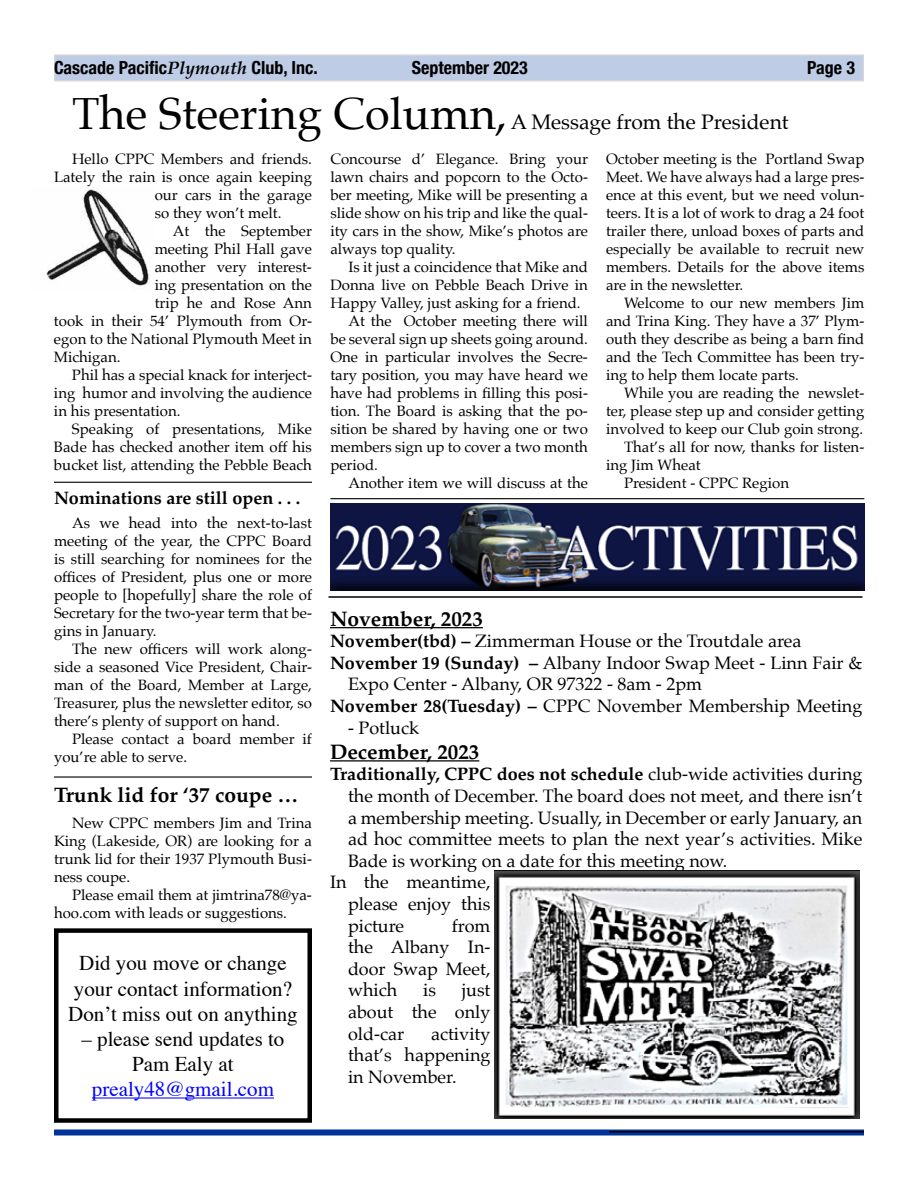
<style>
.page{position:relative;width:918px;height:1188px;background:#fff}
.page>*{position:absolute;margin:0;border:0;box-sizing:border-box;transform-origin:0 0}
.t1{font:21px/25.2px "Times";color:#000;text-align:center}
.t2{font:700 21px "Palatino";color:#000}
.t3{font:21px "Palatino";color:#000}
.t4{font:21px "Times";color:#00f}
.t5{font:18px/21.6px "Palatino";color:#000;text-align:justify}
.t6{font:700 18px "Palatino";color:#000}
.t7{font:700 condensed 18px "Helvetica Neue";color:#000}
.t8{font:15px/18px "Palatino";color:#000;text-align:justify}
.s1{font-family:"Palatino";font-style:italic;font-stretch:normal}
.s2{font-size:45px}
.s3{font-weight:700}
.s4{font-weight:400}
</style>
<div class="page">
<img style="left:46px;top:189px;width:104px;height:97px">
<div style="left:54px;top:54px;width:810px;height:27px;background:#bfcce6;border:2px solid #d3d5d6"></div>
<div style="left:54px;top:1130px;width:810px;height:6px;background:#039"></div>
<hr style="left:609px;top:1131px;width:255px;height:1px;background:#000">
<hr style="left:328px;top:596px;width:534px;height:2px;background:#000">
<hr style="left:330px;top:627px;width:153px;height:1px;background:#000">
<hr style="left:330px;top:760px;width:149px;height:2px;background:#000">
<img style="left:330px;top:503px;width:534px;height:88px">
<hr style="left:330px;top:498px;width:534px;height:1px;background:#000">
<hr style="left:92px;top:1097px;width:182px;height:2px;background:#00f">
<div style="left:54px;top:928px;width:258px;height:195px;border:4px solid #000"></div>
<img style="left:494px;top:870px;width:366px;height:248px">
<hr style="left:54px;top:482px;width:258px;height:1px;background:#000">
<hr style="left:54px;top:776px;width:258px;height:2px;background:#000">
<p class="t7" style="left:54px;top:53px;width:265px">Cascade Pacific<span class="s1">Plymouth</span> Club, Inc.</p>
<p class="t7" style="left:412px;top:53px;width:118px">September 2023</p>
<p class="t7" style="left:807px;top:53px;width:49px">Page 3</p>
<h1 class="t3" style="left:72px;top:104px;width:718px"><span class="s2">The Steering Column,</span> A Message from the President</h1>
<p class="t8" style="left:72px;top:150px;width:242px">Hello CPPC Members and friends.</p>
<p class="t8" style="left:54px;top:168px;width:260px">Lately the rain is once again keeping</p>
<p class="t8" style="left:155px;top:186px;width:159px">our cars in the garage</p>
<p class="t8" style="left:155px;top:204px;width:128px">so they won’t melt.</p>
<p class="t8" style="left:173px;top:222px;width:141px">At the September</p>
<p class="t8" style="left:155px;top:240px;width:159px">meeting Phil Hall gave</p>
<p class="t8" style="left:155px;top:258px;width:159px">another very interest-</p>
<p class="t8" style="left:155px;top:276px;width:159px">ing presentation on the</p>
<p class="t8" style="left:155px;top:294px;width:159px">trip he and Rose Ann</p>
<p class="t8" style="left:54px;top:312px;width:260px">took in their 54’ Plymouth from Or-</p>
<p class="t8" style="left:54px;top:330px;width:259px">egon to the National Plymouth Meet in</p>
<p class="t8" style="left:54px;top:348px;width:68px">Michigan.</p>
<p class="t8" style="left:72px;top:366px;width:242px">Phil has a special knack for interject-</p>
<p class="t8" style="left:54px;top:384px;width:259px">ing humor and involving the audience</p>
<p class="t8" style="left:54px;top:402px;width:128px">in his presentation.</p>
<p class="t8" style="left:72px;top:420px;width:241px">Speaking of presentations, Mike</p>
<p class="t8" style="left:54px;top:438px;width:260px">Bade has checked another item off his</p>
<p class="t8" style="left:54px;top:456px;width:259px">bucket list, attending the Pebble Beach</p>
<p class="t6" style="left:54px;top:482px;width:248px">Nominations are still open . . .</p>
<p class="t8" style="left:54px;top:514px;width:260px;text-indent:18px">As we head into the next-to-last meeting of the year, the CPPC Board is still searching for nominees for the offices of President, plus one or more people to [hopefully] share the role of Secretary for the two-year term that be&shy;gins in January.</p>
<p class="t8" style="left:54px;top:640px;width:260px;text-indent:18px">The new officers will work along&shy;side a seasoned Vice President, Chair&shy;man of the Board, Member at Large, Treasurer, plus the newsletter editor, so there’s plenty of support on hand.</p>
<p class="t8" style="left:54px;top:730px;width:259px;text-indent:18px">Please contact a board member if you’re able to serve.</p>
<h1 class="t2" style="left:54px;top:777px;width:246px">Trunk lid for ‘37 coupe …</h1>
<p class="t8" style="left:54px;top:814px;width:260px;text-indent:18px">New CPPC members Jim and Trina King (Lakeside, OR) are looking for a trunk lid for their 1937 Plymouth Busi&shy;ness coupe.</p>
<p class="t8" style="left:54px;top:886px;width:259px;text-indent:18px">Please email them at jimtrina78@ya&shy;hoo.com with leads or suggestions.</p>
<h1 class="t1" style="left:68px;top:949px;width:231px">Did you move or change your contact information?<br>Don’t miss out on anything</h1>
<h1 class="t1" style="left:82px;top:1025px;width:204px">– please send updates to<br>Pam Ealy at</h1>
<h1 class="t4" style="left:92px;top:1070px;width:184px">prealy48@gmail.com</h1>
<p class="t8" style="left:330px;top:150px;width:259px">Concourse d’ Elegance. Bring your lawn chairs and popcorn to the Octo&shy;ber meeting, Mike will be presenting a slide show on his trip and like the qual&shy;ity cars in the show, Mike’s photos are always top quality.</p>
<p class="t8" style="left:348px;top:258px;width:241px">Is it just a coincidence that Mike and</p>
<p class="t8" style="left:330px;top:276px;width:259px">Donna live on Pebble Beach Drive in</p>
<p class="t8" style="left:330px;top:294px;width:252px">Happy Valley, just asking for a friend.</p>
<p class="t8" style="left:348px;top:312px;width:241px">At the October meeting there will</p>
<p class="t8" style="left:330px;top:330px;width:259px">be several sign up sheets going around.</p>
<p class="t8" style="left:330px;top:348px;width:259px">One in particular involves the Secre-</p>
<p class="t8" style="left:330px;top:366px;width:259px">tary position, you may have heard we</p>
<p class="t8" style="left:330px;top:384px;width:259px">have had problems in filling this posi-</p>
<p class="t8" style="left:330px;top:402px;width:259px">tion. The Board is asking that the po-</p>
<p class="t8" style="left:330px;top:420px;width:259px">sition be shared by having one or two</p>
<p class="t8" style="left:330px;top:438px;width:259px">members sign up to cover a two month</p>
<p class="t8" style="left:330px;top:456px;width:49px">period.</p>
<p class="t8" style="left:348px;top:474px;width:241px">Another item we will discuss at the</p>
<p class="t8" style="left:606px;top:150px;width:260px">October meeting is the Portland Swap Meet. We have always had a large pres&shy;ence at this event, but we need volun&shy;teers. It is a lot of work to drag a 24 foot trailer there, unload boxes of parts and especially be available to recruit new members. Details for the above items are in the newsletter.</p>
<p class="t8" style="left:606px;top:294px;width:260px;text-indent:18px">Welcome to our new members Jim and Trina King. They have a 37’ Plym&shy;outh they describe as being a barn find and the Tech Committee has been try&shy;ing to help them locate parts.</p>
<p class="t8" style="left:624px;top:384px;width:242px">While you are reading the newslet-</p>
<p class="t8" style="left:606px;top:402px;width:260px">ter, please step up and consider getting</p>
<p class="t8" style="left:606px;top:420px;width:259px">involved to keep our Club goin strong.</p>
<p class="t8" style="left:624px;top:438px;width:242px">That’s all for now, thanks for listen-</p>
<p class="t8" style="left:606px;top:456px;width:96px">ing Jim Wheat</p>
<p class="t8" style="left:624px;top:474px;width:167px">President - CPPC Region</p>
<h1 class="t2" style="left:330px;top:600px;width:154px">November, 2023</h1>
<p class="t5" style="left:330px;top:630px;width:473px"><span class="s3">November(tbd) –</span> Zimmerman House or the Troutdale area</p>
<p class="t5" style="left:330px;top:652px;width:534px"><span class="s3">November 19 (Sunday) –</span> Albany Indoor Swap Meet - Linn Fair &amp;</p>
<p class="t5" style="left:348px;top:673px;width:356px">Expo Center - Albany, OR 97322 - 8am - 2pm</p>
<p class="t5" style="left:330px;top:695px;width:534px"><span class="s3">November 28(Tuesday) –</span> CPPC November Membership Meeting</p>
<p class="t5" style="left:348px;top:717px;width:73px">- Potluck</p>
<h1 class="t2" style="left:330px;top:734px;width:151px">December, 2023</h1>
<p class="t6" style="left:330px;top:759px;width:534px">Traditionally, CPPC does not schedule <span class="s4">club-wide activities during</span></p>
<p class="t5" style="left:348px;top:785px;width:516px">the month of December. The board does not meet, and there isn’t</p>
<p class="t5" style="left:348px;top:807px;width:516px">a membership meeting. Usually, in December or early January, an</p>
<p class="t5" style="left:348px;top:828px;width:516px">ad hoc committee meets to plan the next year’s activities. Mike</p>
<p class="t5" style="left:348px;top:850px;width:381px">Bade is working on a date for this meeting now.</p>
<p class="t5" style="left:330px;top:871px;width:162px">In the meantime,</p>
<p class="t5" style="left:348px;top:893px;width:144px">please enjoy this</p>
<p class="t5" style="left:348px;top:915px;width:58px">picture</p>
<p class="t5" style="left:348px;top:915px;width:144px;text-indent:104px">from the Albany In&shy;door Swap Meet, which</p>
<p class="t5" style="left:348px;top:979px;width:144px;text-indent:114px">just about the only old-car</p>
<p class="t5" style="left:423px;top:979px;width:14px">is</p>
<p class="t5" style="left:348px;top:1023px;width:144px;text-indent:83px">activity that’s happening in November.</p>
</div>
